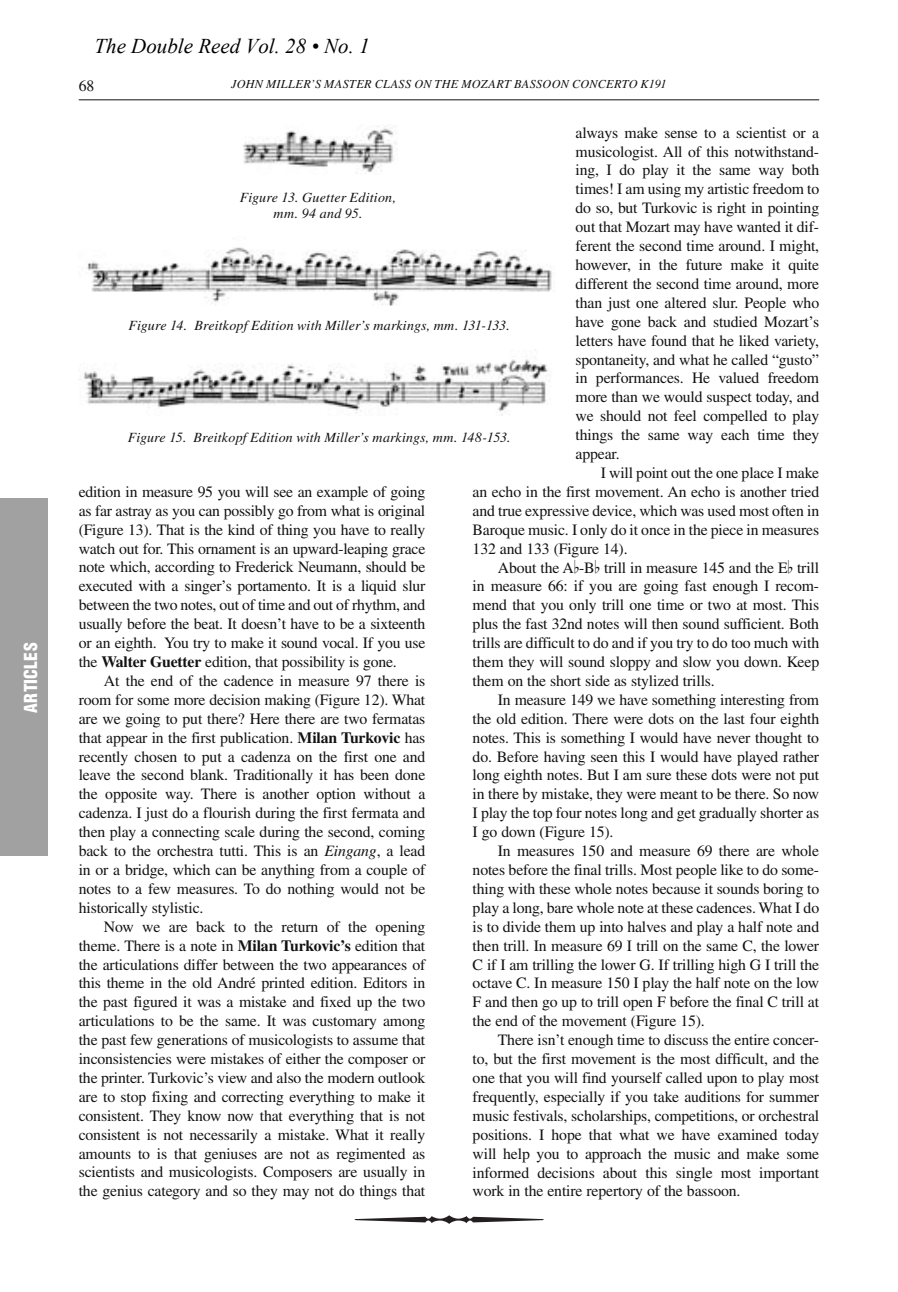
<style>
.page{position:relative;width:898px;height:1292px;background:#fff}
.page>*{position:absolute;margin:0;border:0;box-sizing:border-box;transform-origin:0 0}
.t1{font:italic 21px "Times New Roman";color:#000}
.t2{font:900 condensed 17.5px "Helvetica";letter-spacing:.015em;color:#fff}
.t3{font:15.75px/18.9px "Times";letter-spacing:-.01em;color:#121212;text-align:justify}
.t4{font:italic 14px/16.8px "Times";letter-spacing:.01em;color:#121212;text-align:center}
.t5{font:italic 12.25px "Times";letter-spacing:.02em;color:#121212}
.s1{font-family:"Shpfltnat"}
.s2{font-weight:700}
.s3{font-style:italic}
</style>
<div class="page">
<hr style="left:79px;top:99px;width:740px;height:1px;background:#121212">
<div style="left:0;top:499px;width:47px;height:357px;background:#a1a1a1"></div>
<img style="left:243px;top:126px;width:153px;height:47px">
<img style="left:87px;top:247px;width:465px;height:58px">
<img style="left:79px;top:349px;width:471px;height:66px">
<svg style="left:355px;top:1215px;width:189px;height:8px"></svg>
<p class="t2" style="left:24px;top:712px;width:71px;rotate:-90deg">ARTICLES</p>
<h1 class="t1" style="left:94px;top:33px;width:277px">The Double Reed Vol. 28 • No. 1</h1>
<p class="t3" style="left:79px;top:78px;width:17px">68</p>
<p class="t5" style="left:231px;top:80px;width:437px">JOHN MILLER’S MASTER CLASS ON THE MOZART BASSOON CONCERTO K191</p>
<p class="t3" style="left:575px;top:124px;width:245px">always make sense to a scientist or a musicologist. All of this notwithstand&shy;ing, I do play it the same way both times! I am using my artistic freedom to do so, but Turkovic is right in pointing out that Mozart may have wanted it dif&shy;ferent the second time around. I might, however, in the future make it quite different the second time around, more than just one altered slur. People who have gone back and studied Mozart’s letters have found that he liked variety, spontaneity, and what he called “gusto” in performances. He valued freedom more than we would suspect today, and we should not feel compelled to play things the same way each time they appear.</p>
<p class="t3" style="left:472px;top:465px;width:348px;text-indent:128px">I will point out the one place I make an echo in the first movement. An echo is another tried and true expressive device, which was used most often in Baroque music. I only do it once in the piece in measures 132 and 133 (Figure 14).</p>
<p class="t3" style="left:472px;top:559px;width:348px;text-indent:25px">About the A<span class="s1">f</span>-B<span class="s1">f</span> trill in measure 145 and the E<span class="s1">f</span> trill in measure 66: if you are going fast enough I recom&shy;mend that you only trill one time or two at most. This plus the fast 32nd notes will then sound sufficient. Both trills are difficult to do and if you try to do too much with them they will sound sloppy and slow you down. Keep them on the short side as stylized trills.</p>
<p class="t3" style="left:472px;top:691px;width:348px;text-indent:25px">In measure 149 we have something interesting from the old edition. There were dots on the last four eighth notes. This is something I would have never thought to do. Before having seen this I would have played rather long eighth notes. But I am sure these dots were not put in there by mistake, they were meant to be there. So now I play the top four notes long and get gradually shorter as I go down (Figure 15).</p>
<p class="t3" style="left:472px;top:843px;width:348px;text-indent:25px">In measures 150 and measure 69 there are whole notes before the final trills. Most people like to do some&shy;thing with these whole notes because it sounds boring to play a long, bare whole note at these cadences. What I do is to divide them up into halves and play a half note and then trill. In measure 69 I trill on the same C, the lower C if I am trilling the lower G. If trilling high G I trill the octave C. In measure 150 I play the half note on the low F and then go up to trill open F before the final C trill at the end of the movement (Figure 15).</p>
<p class="t3" style="left:472px;top:1032px;width:348px;text-indent:25px">There isn’t enough time to discuss the entire concer&shy;to, but the first movement is the most difficult, and the one that you will find yourself called upon to play most frequently, especially if you take auditions for summer music festivals, scholarships, competitions, or orchestral positions. I hope that what we have examined today will help you to approach the music and make some informed decisions about this single most important work in the entire repertory of the bassoon.</p>
<p class="t4" style="left:240px;top:190px;width:158px">Figure 13. Guetter Edition, mm. 94 and 95.</p>
<p class="t4" style="left:128px;top:318px;width:383px">Figure 14. Breitkopf Edition with Miller’s markings, mm. 131-133.</p>
<p class="t4" style="left:128px;top:430px;width:384px">Figure 15. Breitkopf Edition with Miller’s markings, mm. 148-153.</p>
<p class="t3" style="left:79px;top:483px;width:348px">edition in measure 95 you will see an example of going as far astray as you can possibly go from what is original (Figure 13). That is the kind of thing you have to really watch out for. This ornament is an upward-leaping grace note which, according to Frederick Neumann, should be executed with a singer’s portamento. It is a liquid slur between the two notes, out of time and out of rhythm, and usually before the beat. It doesn’t have to be a sixteenth or an eighth. You try to make it sound vocal. If you use the <span class="s2">Walter Guetter</span> edition, that possibility is gone.</p>
<p class="t3" style="left:79px;top:672px;width:348px;text-indent:25px">At the end of the cadence in measure 97 there is room for some more decision making (Figure 12). What are we going to put there? Here there are two fermatas that appear in the first publication. <span class="s2">Milan Turkovic</span> has recently chosen to put a cadenza on the first one and leave the second blank. Traditionally it has been done the opposite way. There is another option without a cadenza. I just do a flourish during the first fermata and then play a connecting scale during the second, coming back to the orchestra tutti. This is an <span class="s3">Eingang</span>, a lead in or a bridge, which can be anything from a couple of notes to a few measures. To do nothing would not be historically stylistic.</p>
<p class="t3" style="left:79px;top:918px;width:348px;text-indent:25px">Now we are back to the return of the opening theme. There is a note in <span class="s2">Milan Turkovic’s</span> edition that the articulations differ between the two appearances of this theme in the old André printed edition. Editors in the past figured it was a mistake and fixed up the two articulations to be the same. It was customary among the past few generations of musicologists to assume that inconsistencies were mistakes of either the composer or the printer. Turkovic’s view and also the modern outlook are to stop fixing and correcting everything to make it consistent. They know now that everything that is not consistent is not necessarily a mistake. What it really amounts to is that geniuses are not as regimented as scientists and musicologists. Composers are usually in the genius category and so they may not do things that</p>
</div>
